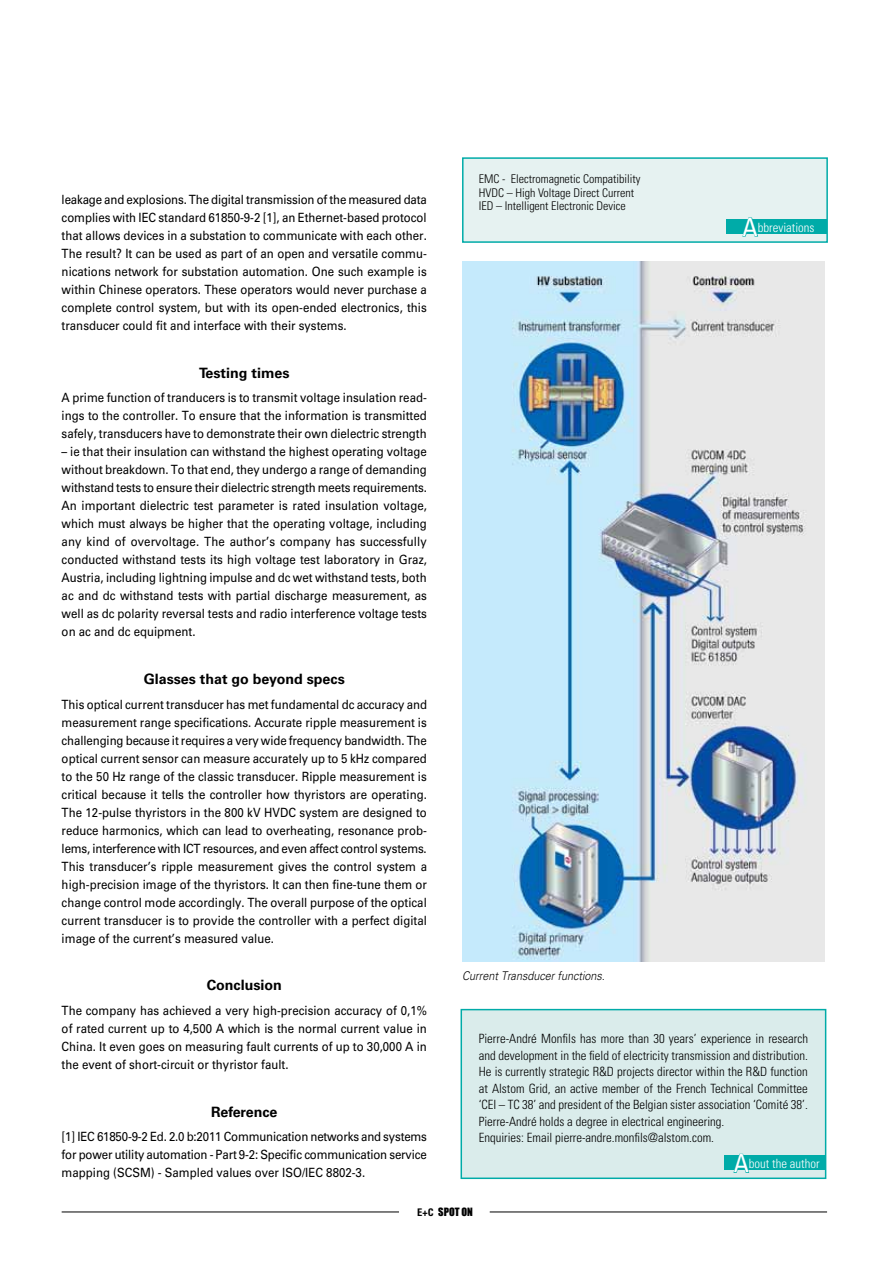
<style>
.page{position:relative;width:893px;height:1263px;background:#fff}
.page>*{position:absolute;margin:0;border:0;box-sizing:border-box;transform-origin:0 0}
.t1{font:700 14.25px "Univers";color:#000}
.t2{font:12.75px/18px "Univers";color:#000;text-align:justify;scale:.9 1}
.t3{font:300 condensed 12.75px/16.5px "Univers";color:#000}
.t4{font:300 condensed 12.75px "Univers";color:#fff}
.t5{font:300 condensed 12px/13.5px "Univers";color:#000}
.t6{font:italic 300 12px "Univers";color:#000;scale:.9 1}
.t7{font:10.5px "Impact";color:#000}
.s1{font-weight:400;font-size:24.9px}
.s2{font-family:"Univers";font-weight:700;font-stretch:condensed}
</style>
<div class="page">
<hr style="left:490px;top:1211px;width:337px;height:1px;background:#000">
<hr style="left:62px;top:1211px;width:337px;height:1px;background:#000">
<img style="left:462px;top:261px;width:363px;height:700px">
<div style="left:462px;top:157px;width:366px;height:86px;background:#e6f2f1;border:2px solid #00aba8"></div>
<div style="left:726px;top:219px;width:100px;height:15px;background:#00aba8"></div>
<svg style="left:742px;top:217px;width:16px;height:20px"></svg>
<div style="left:460px;top:1009px;width:366px;height:170px;background:#daeceb;border:2px solid #00aba8"></div>
<div style="left:724px;top:1155px;width:101px;height:15px;background:#00aba8"></div>
<svg style="left:733px;top:1153px;width:17px;height:20px"></svg>
<p class="t2" style="left:62px;top:191px;width:407px">leakage and explosions. The digital transmission of the measured data complies with IEC standard 61850-9-2 [1], an Ethernet-based protocol that allows devices in a substation to communicate with each other.<br>The result? It can be used as part of an open and versatile commu&shy;nications network for substation automation. One such example is within Chinese operators. These operators would never purchase a complete control system, but with its open-ended electronics, this transducer could fit and interface with their systems.</p>
<p class="t1" style="left:199px;top:364px;width:92px">Testing times</p>
<p class="t2" style="left:62px;top:389px;width:407px">A prime function of tranducers is to transmit voltage insulation read&shy;ings to the controller. To ensure that the information is transmitted safely, transducers have to demonstrate their own dielectric strength</p>
<p class="t2" style="left:62px;top:443px;width:407px">– ie that their insulation can withstand the highest operating voltage without breakdown. To that end, they undergo a range of demanding withstand tests to ensure their dielectric strength meets requirements.<br>An important dielectric test parameter is rated insulation voltage, which must always be higher that the operating voltage, including any kind of overvoltage. The author’s company has successfully conducted withstand tests its high voltage test laboratory in Graz, Austria, including lightning impulse and dc wet withstand tests, both ac and dc withstand tests with partial discharge measurement, as well as dc polarity reversal tests and radio interference voltage tests on ac and dc equipment.</p>
<p class="t1" style="left:144px;top:670px;width:203px">Glasses that go beyond specs</p>
<p class="t2" style="left:62px;top:695px;width:408px">This optical current transducer has met fundamental dc accuracy and measurement range specifications. Accurate ripple measurement is challenging because it requires a very wide frequency bandwidth. The optical current sensor can measure accurately up to 5 kHz compared to the 50 Hz range of the classic transducer. Ripple measurement is critical because it tells the controller how thyristors are operating.<br>The 12-pulse thyristors in the 800 kV HVDC system are designed to reduce harmonics, which can lead to overheating, resonance prob&shy;lems, interference with ICT resources, and even affect control systems.<br>This transducer’s ripple measurement gives the control system a high-precision image of the thyristors. It can then fine-tune them or change control mode accordingly. The overall purpose of the optical current transducer is to provide the controller with a perfect digital image of the current’s measured value.</p>
<p class="t1" style="left:207px;top:977px;width:77px">Conclusion</p>
<p class="t2" style="left:62px;top:1001px;width:407px">The company has achieved a very high-precision accuracy of 0,1% of rated current up to 4,500 A which is the normal current value in China. It even goes on measuring fault currents of up to 30,000 A in the event of short-circuit or thyristor fault.</p>
<p class="t1" style="left:211px;top:1103px;width:68px">Reference</p>
<p class="t2" style="left:62px;top:1128px;width:407px">[1] IEC 61850-9-2 Ed. 2.0 b:2011 Communication networks and systems for power utility automation - Part 9-2: Specific communication service mapping (SCSM) - Sampled values over ISO/IEC 8802-3.</p>
<p class="t5" style="left:479px;top:172px;width:163px">EMC - Electromagnetic Compatibility<br>HVDC – High Voltage Direct Current<br>IED – Intelligent Electronic Device</p>
<p class="t4" style="left:743px;top:219px;width:73px"><span class="s1">A</span>bbreviations</p>
<p class="t6" style="left:462px;top:968px;width:160px">Current Transducer functions.</p>
<p class="t3" style="left:479px;top:1031px;width:331px">Pierre-André Monfils has more than 30 years’ experience in research and development in the field of electricity transmission and distribution.<br>He is currently strategic R&amp;D projects director within the R&amp;D function at Alstom Grid, an active member of the French Technical Committee ‘CEI – TC 38’ and president of the Belgian sister association ‘Comité 38’.<br>Pierre-André holds a degree in electrical engineering.<br>Enquiries: Email pierre-andre.monfils@alstom.com.</p>
<p class="t4" style="left:734px;top:1155px;width:88px"><span class="s1">A</span>bout the author</p>
<p class="t7" style="left:417px;top:1204px;width:57px"><span class="s2">E+C</span> SPOT ON</p>
</div>
